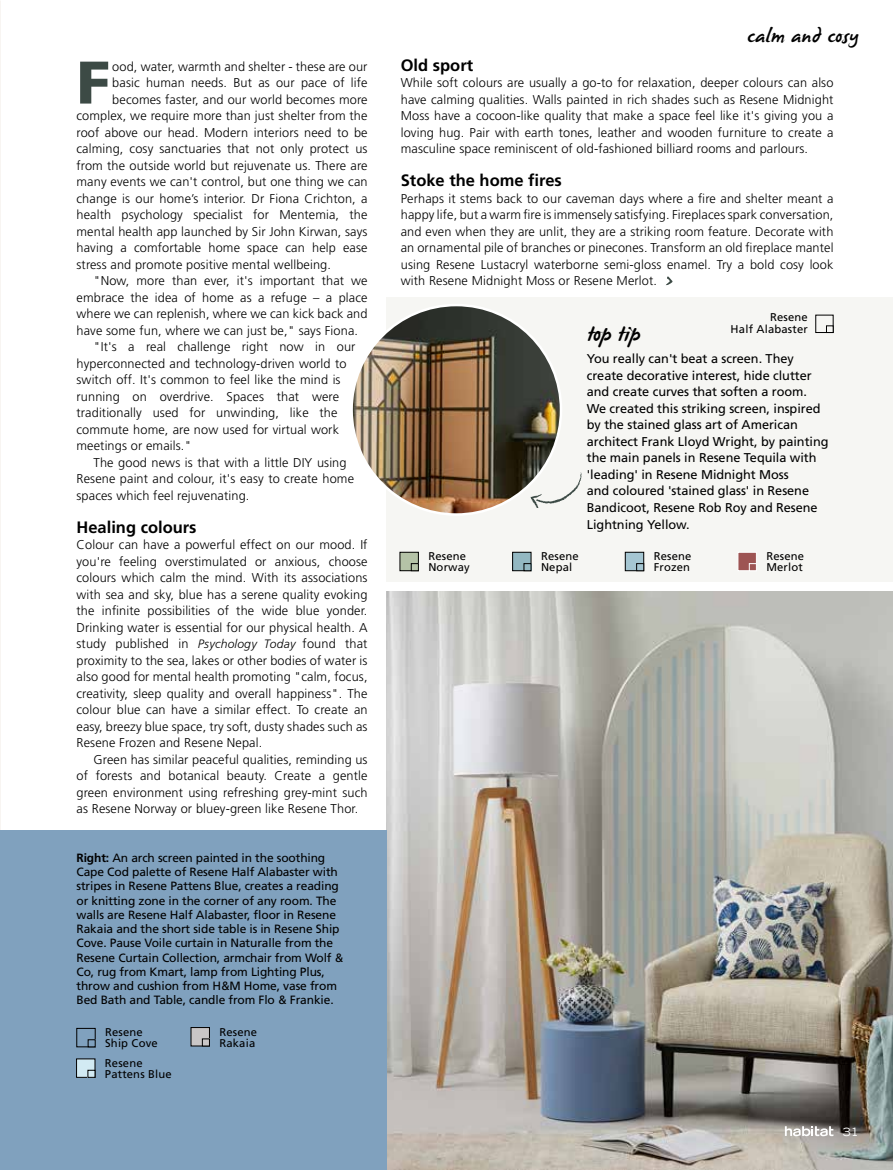
<style>
.page{position:relative;width:893px;height:1170px;background:#fff}
.page>*{position:absolute;margin:0;border:0;box-sizing:border-box;transform-origin:0 0}
.t1{font:900 60px "Frutiger";color:#3c4a45}
.t2{font:22.5px "James Paul";letter-spacing:-.01em;color:#000}
.t3{font:19.5px "James Paul";letter-spacing:.035em;color:#000}
.t4{font:700 16.5px "Frutiger LT Std";color:#000}
.t5{font:300 12.75px/16.5px "Frutiger";letter-spacing:.01em;color:#000;text-align:justify}
.t6{font:12.75px/16.5px "Frutiger LT Std";letter-spacing:-.005em;color:#000}
.t7{font:12px/14.2px "Frutiger";letter-spacing:-.01em;color:#000}
.t8{font:11.25px/11.2px "Frutiger";letter-spacing:.015em;color:#000}
.t9{font:expanded 11.25px "Trade Gothic LH";color:#fff}
.s1{font-family:"Frutiger Itlic";font-weight:400}
.s2{font-weight:700}
</style>
<div class="page">
<div style="left:387px;top:297px;width:506px;height:285px;background:#f6f6f3"></div>
<svg style="left:666px;top:276px;width:6px;height:9px"></svg>
<img style="left:387px;top:591px;width:506px;height:578px">
<img style="left:352px;top:305px;width:209px;height:209px;border-radius:105px">
<div style="left:0;top:830px;width:387px;height:339px;background:#80a1be"></div>
<svg style="left:530px;top:472px;width:52px;height:36px"></svg>
<div style="left:400px;top:552px;width:18px;height:18px;background:#b5c3a7"></div>
<div style="left:400px;top:552px;width:19px;height:19px;border:1px solid #000"></div>
<div style="left:411px;top:563px;width:8px;height:8px;border:1px solid #000"></div>
<div style="left:513px;top:552px;width:18px;height:18px;background:#93b8c2"></div>
<div style="left:512px;top:552px;width:19px;height:19px;border:1px solid #000"></div>
<div style="left:524px;top:563px;width:7px;height:8px;border:1px solid #000"></div>
<div style="left:625px;top:552px;width:19px;height:18px;background:#a5c6d2"></div>
<div style="left:625px;top:552px;width:19px;height:19px;border:1px solid #000"></div>
<div style="left:636px;top:563px;width:8px;height:8px;border:1px solid #000"></div>
<div style="left:738px;top:552px;width:19px;height:19px;background:#9d5453;border:1px solid #fff"></div>
<div style="left:749px;top:563px;width:8px;height:8px;background:#9d5453;border:1px solid #fff"></div>
<div style="left:826px;top:325px;width:7px;height:8px;border:1px solid #000"></div>
<div style="left:77px;top:1028px;width:18px;height:18px;border:1px solid #000"></div>
<div style="left:88px;top:1039px;width:7px;height:7px;border:1px solid #000"></div>
<div style="left:191px;top:1027px;width:18px;height:18px;background:#c9c6c6"></div>
<div style="left:191px;top:1027px;width:19px;height:19px;border:1px solid #000"></div>
<div style="left:202px;top:1038px;width:8px;height:8px;border:1px solid #000"></div>
<div style="left:77px;top:1058px;width:18px;height:19px;background:#d2eaf3"></div>
<div style="left:76px;top:1058px;width:19px;height:19px;border:1px solid #000"></div>
<div style="left:88px;top:1069px;width:7px;height:8px;border:1px solid #000"></div>
<svg style="left:785px;top:1126px;width:48px;height:10px"></svg>
<h1 class="t1" style="left:77px;top:46px;width:35px">F</h1>
<p class="t5" style="left:112px;top:58px;width:257px">ood, water, warmth and shelter - these are our</p>
<p class="t5" style="left:112px;top:74px;width:257px">basic human needs. But as our pace of life</p>
<p class="t5" style="left:112px;top:91px;width:257px">becomes faster, and our world becomes more</p>
<p class="t5" style="left:77px;top:107px;width:293px">complex, we require more than just shelter from the</p>
<p class="t5" style="left:77px;top:124px;width:293px">roof above our head. Modern interiors need to be</p>
<p class="t5" style="left:77px;top:140px;width:293px">calming, cosy sanctuaries that not only protect us</p>
<p class="t5" style="left:77px;top:157px;width:293px">from the outside world but rejuvenate us. There are</p>
<p class="t5" style="left:77px;top:173px;width:293px">many events we can't control, but one thing we can</p>
<p class="t5" style="left:77px;top:190px;width:293px">change is our home’s interior. Dr Fiona Crichton, a</p>
<p class="t5" style="left:77px;top:206px;width:293px">health psychology specialist for Mentemia, the</p>
<p class="t5" style="left:77px;top:223px;width:292px">mental health app launched by Sir John Kirwan, says</p>
<p class="t5" style="left:77px;top:239px;width:293px">having a comfortable home space can help ease</p>
<p class="t5" style="left:77px;top:256px;width:256px">stress and promote positive mental wellbeing.</p>
<p class="t5" style="left:94px;top:272px;width:276px">"Now, more than ever, it's important that we</p>
<p class="t5" style="left:77px;top:289px;width:293px">embrace the idea of home as a refuge – a place</p>
<p class="t5" style="left:77px;top:305px;width:292px">where we can replenish, where we can kick back and</p>
<p class="t5" style="left:77px;top:322px;width:283px">have some fun, where we can just be," says Fiona.</p>
<p class="t5" style="left:94px;top:338px;width:263px">"It's a real challenge right now in our</p>
<p class="t5" style="left:77px;top:355px;width:272px">hyperconnected and technology-driven world to</p>
<p class="t5" style="left:77px;top:371px;width:266px">switch off. It's common to feel like the mind is</p>
<p class="t5" style="left:77px;top:388px;width:264px">running on overdrive. Spaces that were</p>
<p class="t5" style="left:77px;top:404px;width:263px">traditionally used for unwinding, like the</p>
<p class="t5" style="left:77px;top:421px;width:264px">commute home, are now used for virtual work</p>
<p class="t5" style="left:77px;top:437px;width:117px">meetings or emails."</p>
<p class="t5" style="left:94px;top:454px;width:255px">The good news is that with a little DIY using</p>
<p class="t5" style="left:77px;top:470px;width:279px">Resene paint and colour, it's easy to create home</p>
<p class="t5" style="left:77px;top:487px;width:174px">spaces which feel rejuvenating.</p>
<p class="t4" style="left:77px;top:517px;width:122px">Healing colours</p>
<p class="t5" style="left:77px;top:536px;width:293px">Colour can have a powerful effect on our mood. If you're feeling overstimulated or anxious, choose colours which calm the mind. With its associations with sea and sky, blue has a serene quality evoking the infinite possibilities of the wide blue yonder.<br>Drinking water is essential for our physical health. A study published in <span class="s1">Psychology Today</span> found that proximity to the sea, lakes or other bodies of water is also good for mental health promoting "calm, focus, creativity, sleep quality and overall happiness". The colour blue can have a similar effect. To create an easy, breezy blue space, try soft, dusty shades such as Resene Frozen and Resene Nepal.</p>
<p class="t5" style="left:77px;top:751px;width:293px;text-indent:17px">Green has similar peaceful qualities, reminding us of forests and botanical beauty. Create a gentle green environment using refreshing grey-mint such as Resene Norway or bluey-green like Resene Thor.</p>
<p class="t7" style="left:77px;top:850px;width:268px"><span class="s2">Right:</span> An arch screen painted in the soothing Cape Cod palette of Resene Half Alabaster with stripes in Resene Pattens Blue, creates a reading or knitting zone in the corner of any room. The walls are Resene Half Alabaster, floor in Resene Rakaia and the short side table is in Resene Ship Cove. Pause Voile curtain in Naturalle from the Resene Curtain Collection, armchair from Wolf &amp; Co, rug from Kmart, lamp from Lighting Plus, throw and cushion from H&amp;M Home, vase from Bed Bath and Table, candle from Flo &amp; Frankie.</p>
<p class="t8" style="left:105px;top:1026px;width:54px">Resene<br>Ship Cove</p>
<p class="t8" style="left:219px;top:1026px;width:39px">Resene<br>Rakaia</p>
<p class="t8" style="left:105px;top:1057px;width:68px">Resene<br>Pattens Blue</p>
<h3 class="t3" style="left:747px;top:26px;width:113px">calm and cosy</h3>
<p class="t4" style="left:401px;top:55px;width:74px">Old sport</p>
<p class="t5" style="left:401px;top:74px;width:434px">While soft colours are usually a go-to for relaxation, deeper colours can also have calming qualities. Walls painted in rich shades such as Resene Midnight Moss have a cocoon-like quality that make a space feel like it's giving you a loving hug. Pair with earth tones, leather and wooden furniture to create a masculine space reminiscent of old-fashioned billiard rooms and parlours.</p>
<p class="t4" style="left:401px;top:171px;width:163px">Stoke the home fires</p>
<p class="t5" style="left:401px;top:190px;width:434px">Perhaps it stems back to our caveman days where a fire and shelter meant a happy life, but a warm fire is immensely satisfying. Fireplaces spark conversation, and even when they are unlit, they are a striking room feature. Decorate with an ornamental pile of branches or pinecones. Transform an old fireplace mantel using Resene Lustacryl waterborne semi-gloss enamel. Try a bold cosy look with Resene Midnight Moss or Resene Merlot.</p>
<p class="t8" style="left:731px;top:312px;width:79px;text-align:right">Resene<br>Half Alabaster</p>
<h2 class="t2" style="left:587px;top:322px;width:55px">top tip</h2>
<p class="t6" style="left:587px;top:351px;width:243px">You really can't beat a screen. They create decorative interest, hide clutter and create curves that soften a room.<br>We created this striking screen, inspired by the stained glass art of American architect Frank Lloyd Wright, by painting the main panels in Resene Tequila with 'leading' in Resene Midnight Moss<br>and coloured 'stained glass' in Resene Bandicoot, Resene Rob Roy and Resene Lightning Yellow.</p>
<p class="t8" style="left:428px;top:550px;width:43px">Resene<br>Norway</p>
<p class="t8" style="left:541px;top:550px;width:39px">Resene<br>Nepal</p>
<p class="t8" style="left:654px;top:550px;width:39px">Resene<br>Frozen</p>
<p class="t8" style="left:766px;top:550px;width:39px">Resene<br>Merlot</p>
<p class="t9" style="left:843px;top:1124px;width:18px">31</p>
</div>
